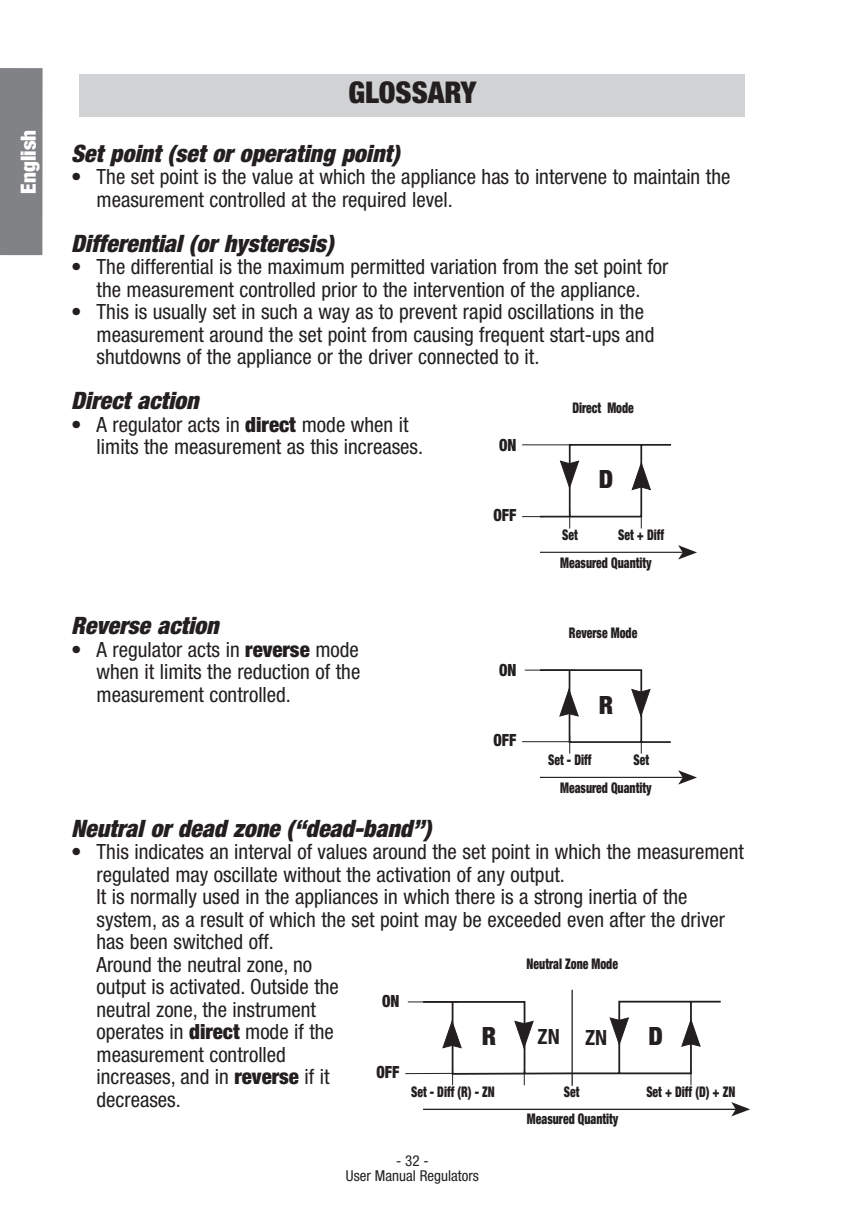
<style>
.page{position:relative;width:843px;height:1224px;background:#fff}
.page>*{position:absolute;margin:0;border:0;box-sizing:border-box;transform-origin:0 0}
.t1{font:900 condensed 30px "Helvetica Neue";color:#231f20}
.t2{font:900 condensed 25.2px "Helvetica Neue";color:#231f20}
.t3{font:italic 900 condensed 24px "Helvetica Neue";color:#231f20}
.t4{font:condensed 21px/22.5px "Helvetica Neue";color:#231f20}
.t5{font:900 condensed 21px "Helvetica Neue";color:#fff}
.t6{font:700 condensed 21px "Helvetica Neue";color:#231f20}
.t7{font:900 condensed 16.8px "Helvetica Neue";color:#231f20;scale:.9 1}
.t8{font:condensed 15px/15px "Helvetica Neue";color:#231f20;text-align:center}
.t9{font:900 condensed 14.7px/27.3px "Helvetica Neue";color:#231f20;scale:.8 1}
.s1{font-weight:900}
</style>
<div class="page">
<div style="left:0;top:68px;width:43px;height:187px;background:#808285"></div>
<div style="left:80px;top:74px;width:665px;height:43px;background:#d1d2d4"></div>
<hr style="left:540px;top:552px;width:143px;height:1px;background:#231f20">
<svg style="left:678px;top:545px;width:19px;height:15px"></svg>
<svg style="left:522px;top:444px;width:149px;height:85px"></svg>
<hr style="left:525px;top:670px;width:50px;height:1px;background:#231f20">
<hr style="left:522px;top:741px;width:49px;height:1px;background:#231f20">
<hr style="left:540px;top:777px;width:143px;height:1px;background:#231f20">
<svg style="left:678px;top:770px;width:19px;height:15px"></svg>
<svg style="left:538px;top:669px;width:133px;height:85px"></svg>
<hr style="left:408px;top:1001px;width:50px;height:1px;background:#231f20">
<hr style="left:405px;top:1073px;width:49px;height:1px;background:#231f20">
<hr style="left:423px;top:1109px;width:313px;height:1px;background:#231f20">
<svg style="left:731px;top:1102px;width:19px;height:14px"></svg>
<svg style="left:421px;top:1000px;width:300px;height:85px"></svg>
<hr style="left:572px;top:990px;width:1px;height:96px;background:#231f20">
<p class="t5" style="left:21px;top:194px;width:65px;rotate:-90deg">English</p>
<h1 class="t1" style="left:348px;top:82px;width:130px">GLOSSARY</h1>
<p class="t3" style="left:71px;top:144px;width:330px">Set point (set or operating point)</p>
<p class="t4" style="left:97px;top:167px;width:635px;text-indent:-26px">• The set point is the value at which the appliance has to intervene to maintain the measurement controlled at the required level.</p>
<p class="t3" style="left:71px;top:234px;width:264px">Differential (or hysteresis)</p>
<p class="t4" style="left:71px;top:257px;width:599px;text-align:center">• The differential is the maximum permitted variation from the set point for the measurement controlled prior to the intervention of the appliance.</p>
<p class="t4" style="left:97px;top:302px;width:559px;text-indent:-26px">• This is usually set in such a way as to prevent rapid oscillations in the measurement around the set point from causing frequent start-ups and shutdowns of the appliance or the driver connected to it.</p>
<p class="t3" style="left:71px;top:392px;width:129px">Direct action</p>
<p class="t4" style="left:97px;top:415px;width:328px;text-indent:-26px">• A regulator acts in <span class="s1">direct</span> mode when it limits the measurement as this increases.</p>
<p class="t9" style="left:572px;top:395px;width:79px">Direct Mode</p>
<p class="t7" style="left:499px;top:439px;width:21px">ON</p>
<p class="t3" style="left:71px;top:617px;width:149px">Reverse action</p>
<p class="t4" style="left:97px;top:640px;width:265px;text-align:justify;text-indent:-26px">• A regulator acts in <span class="s1">reverse</span> mode when it limits the reduction of the measurement controlled.</p>
<p class="t7" style="left:493px;top:509px;width:27px">OFF</p>
<p class="t7" style="left:499px;top:664px;width:21px">ON</p>
<p class="t7" style="left:493px;top:734px;width:27px">OFF</p>
<p class="t2" style="left:599px;top:470px;width:16px">D</p>
<p class="t9" style="left:560px;top:523px;width:132px;text-indent:58px">Set + Diff<br>Measured Quantity</p>
<p class="t9" style="left:562px;top:523px;width:21px">Set</p>
<p class="t9" style="left:569px;top:620px;width:87px">Reverse Mode</p>
<p class="t2" style="left:599px;top:696px;width:16px">R</p>
<p class="t9" style="left:548px;top:748px;width:56px">Set - Diff</p>
<p class="t9" style="left:560px;top:748px;width:116px;text-align:right">Set<br>Measured Quantity</p>
<p class="t3" style="left:71px;top:819px;width:362px">Neutral or dead zone (“dead-band”)</p>
<p class="t4" style="left:97px;top:842px;width:649px;text-indent:-26px">• This indicates an interval of values around the set point in which the measurement regulated may oscillate without the activation of any output.<br>It is normally used in the appliances in which there is a strong inertia of the system, as a result of which the set point may be exceeded even after the driver has been switched off.<br>Around the neutral zone, no<br>output is activated. Outside the<br>neutral zone, the instrument<br>operates in <span class="s1">direct</span> mode if the<br>measurement controlled<br>increases, and in <span class="s1">reverse</span> if it<br>decreases.</p>
<p class="t9" style="left:527px;top:952px;width:116px">Neutral Zone Mode</p>
<p class="t7" style="left:382px;top:995px;width:21px">ON</p>
<p class="t2" style="left:648px;top:1027px;width:16px">D</p>
<p class="t2" style="left:482px;top:1027px;width:16px">R</p>
<p class="t6" style="left:538px;top:1030px;width:71px">ZN ZN</p>
<p class="t7" style="left:376px;top:1066px;width:27px">OFF</p>
<p class="t9" style="left:646px;top:1079px;width:113px">Set + Diff (D) + ZN</p>
<p class="t9" style="left:411px;top:1080px;width:106px">Set - Diff (R) - ZN</p>
<p class="t9" style="left:527px;top:1080px;width:116px;text-align:center">Set<br>Measured Quantity</p>
<p class="t8" style="left:346px;top:1154px;width:135px">- 32 -<br>User Manual Regulators</p>
</div>
